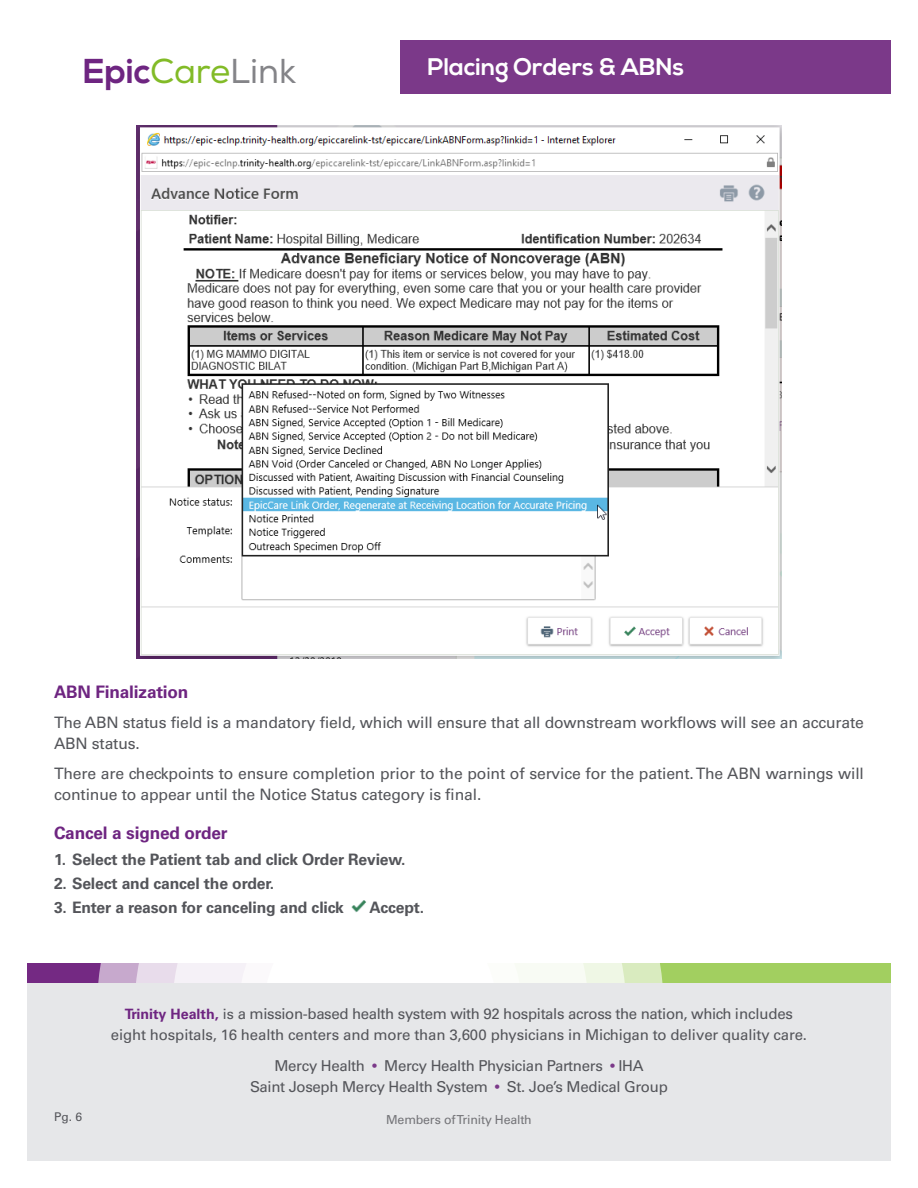
<style>
.page{position:relative;width:918px;height:1188px;background:#fff}
.page>*{position:absolute;margin:0;border:0;box-sizing:border-box;transform-origin:0 0}
.t1{font:700 34.5px "Nexa";color:#6e2581}
.t2{font:700 24px "Nexa";color:#fff}
.t3{font:700 17.25px "Univers LT Std";letter-spacing:-.01em;color:#6e2581}
.t4{font:15.75px/21px "Univers LT Std";letter-spacing:-.01em;color:#54555a}
.t5{font:700 15.75px "Univers LT Std";letter-spacing:-.01em;color:#54555a}
.t6{font:15px/21px "Univers LT Std";letter-spacing:-.02em;color:#54555a;text-align:center}
.t7{font:12.3px "Univers LT Std";letter-spacing:-.015em;color:#747478}
.t8{font:12px "Univers LT Std";color:#54555a}
.s1{font-weight:400;color:#82bb27}
.s2{font-weight:400;color:#848488}
.s3{font-weight:700;font-size:14.25px;color:#6e2581}
.s4{font-size:14.25px}
.s5{font-size:12px;color:#7b3989}
</style>
<div class="page">
<div style="left:27px;top:971px;width:864px;height:190px;background:#e6e7e9"></div>
<div style="left:401px;top:40px;width:490px;height:54px;background:#7b3989"></div>
<img style="left:136px;top:125px;width:646px;height:533px">
<img style="left:351px;top:900px;width:15px;height:12px">
<svg style="left:27px;top:963px;width:864px;height:19px;background:#97a768"></svg>
<svg style="left:97px;top:963px;width:567px;height:19px"></svg>
<p class="t1" style="left:83px;top:51px;width:214px">Epic<span class="s1">Care</span><span class="s2">Link</span></p>
<p class="t2" style="left:428px;top:53px;width:258px">Placing Orders &amp; ABNs</p>
<h4 class="t3" style="left:54px;top:682px;width:136px">ABN Finalization</h4>
<p class="t4" style="left:54px;top:712px;width:812px">The ABN status feld is a mandatory feld, which will ensure that all downstream workfows will see an accurate<br>ABN status.</p>
<p class="t4" style="left:54px;top:763px;width:811px">There are checkpoints to ensure completion prior to the point of service for the patient. The ABN warnings will continue to appear until the Notice Status category is fnal.</p>
<h4 class="t3" style="left:54px;top:823px;width:175px">Cancel a signed order</h4>
<p class="t5" style="left:54px;top:850px;width:353px">1. Select the Patient tab and click Order Review.</p>
<p class="t5" style="left:54px;top:874px;width:222px">2. Select and cancel the order.</p>
<p class="t5" style="left:54px;top:898px;width:291px">3. Enter a reason for canceling and click</p>
<p class="t5" style="left:370px;top:898px;width:56px">Accept.</p>
<p class="t6" style="left:111px;top:1003px;width:698px"><span class="s3">Trinity Health,</span> <span class="s4">is</span> a mission-based health system with 92 hospitals across the nation, which includes eight hospitals, 16 health centers and more than 3,600 physicians in Michigan to deliver quality care.</p>
<p class="t6" style="left:250px;top:1055px;width:419px">Mercy Health <span class="s5">•</span> Mercy Health Physician Partners <span class="s5">•</span> IHA<br>Saint Joseph Mercy Health System <span class="s5">•</span> St. Joe’s Medical Group</p>
<p class="t8" style="left:54px;top:1109px;width:30px">Pg. 6</p>
<p class="t7" style="left:386px;top:1112px;width:147px">Members of Trinity Health</p>
</div>
